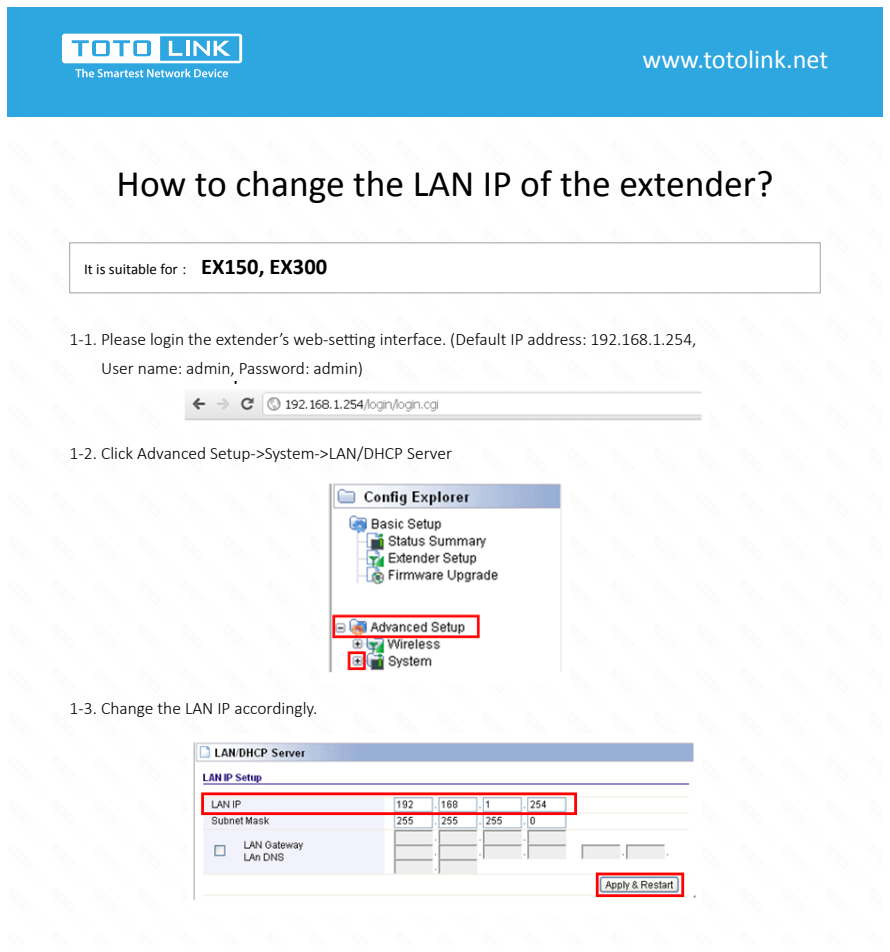
<style>
.page{position:relative;width:890px;height:952px;background:#fff}
.page>*{position:absolute;margin:0;border:0;box-sizing:border-box;transform-origin:0 0}
.t1{font:37.5px "Calibri";color:#000}
.t2{font:26.25px "Calibri";color:#fff}
.t3{font:300 17.5px/28.4px "Calibri";color:#000}
.t4{font:15px "Calibri";color:#000}
.s1{font-family:"Adobe Song Std";font-weight:300}
.s2{font-weight:700;font-size:22.5px}
</style>
<div class="page">
<div style="left:7px;top:7px;width:875px;height:109px;background:#2ea7e0"></div>
<svg style="left:75px;top:69px;width:153px;height:8px"></svg>
<svg style="left:62px;top:34px;width:180px;height:29px"></svg>
<div style="left:69px;top:242px;width:751px;height:51px;background:#fff;border:1px solid #b5b5b6"></div>
<img style="left:184px;top:381px;width:518px;height:40px">
<img style="left:328px;top:483px;width:234px;height:190px">
<img style="left:193px;top:742px;width:503px;height:158px">
<h2 class="t2" style="left:642px;top:43px;width:187px">www.totolink.net</h2>
<h1 class="t1" style="left:117px;top:159px;width:658px">How to change the LAN IP of the extender?</h1>
<p class="t4" style="left:84px;top:259px;width:244px">It is suitable for <span class="s1">：</span> <span class="s2">EX150, EX300</span></p>
<p class="t3" style="left:101px;top:325px;width:596px;text-indent:-32px">1-1. Please login the extender’s web-setting interface. (Default IP address: 192.168.1.254,<br>User name: admin, Password: admin)</p>
<p class="t3" style="left:70px;top:438px;width:384px">1-2. Click Advanced Setup-&gt;System-&gt;LAN/DHCP Server</p>
<p class="t3" style="left:70px;top:693px;width:249px">1-3. Change the LAN IP accordingly.</p>
</div>
